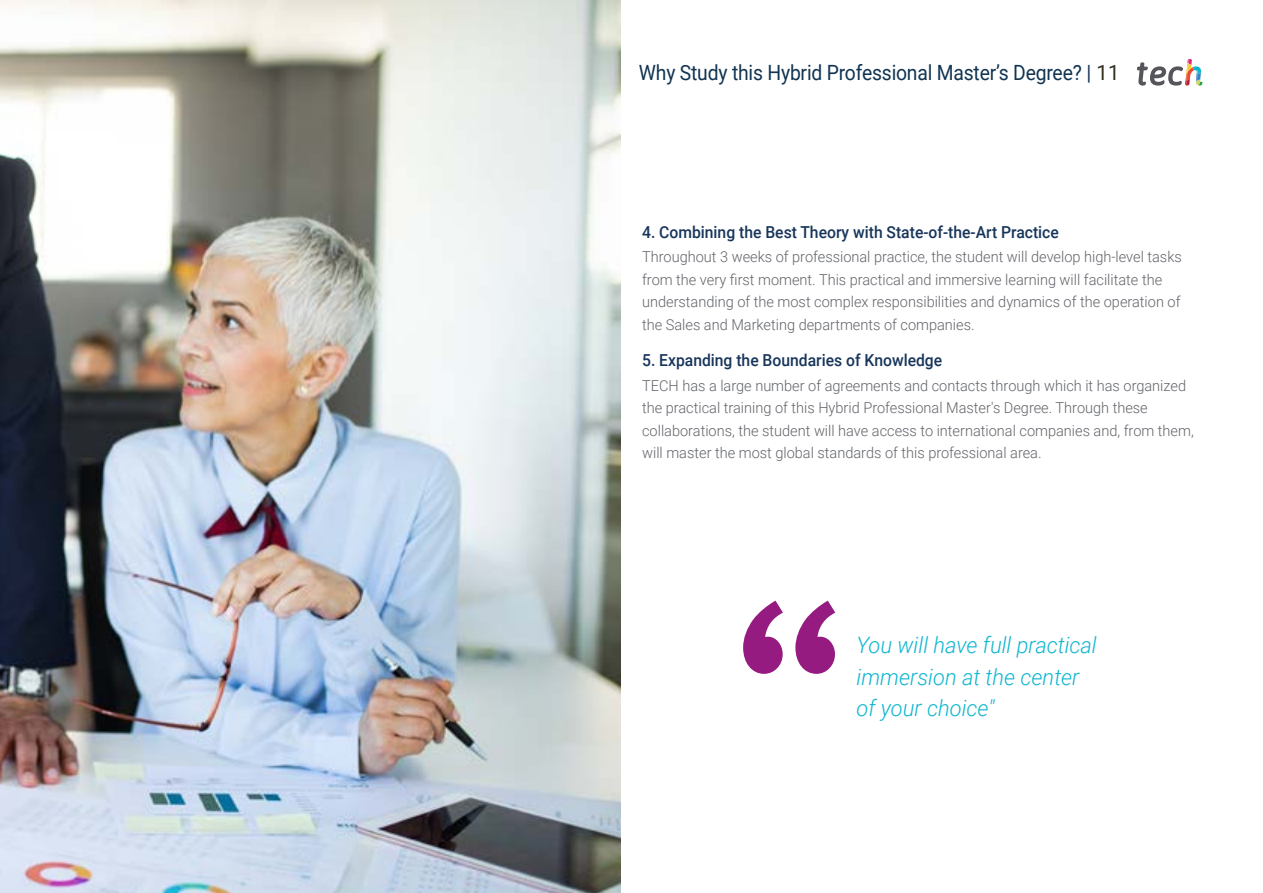
<style>
.page{position:relative;width:1263px;height:893px;background:#fff}
.page>*{position:absolute;margin:0;border:0;box-sizing:border-box;transform-origin:0 0}
.t1{font:italic 300 22.5px/31.5px "Roboto";color:#0fb6cf}
.t2{font:21px "Roboto";letter-spacing:-.01em;color:#113452;scale:.92 1}
.t3{font:500 16.5px "Roboto";color:#17355b;scale:.95 1}
.t4{font:300 15px/22.5px "Roboto";color:#61646a}
.s1{color:#17355b}
.s2{color:#312e20}
</style>
<div class="page">
<svg style="left:1137px;top:59px;width:65px;height:27px"></svg>
<img style="left:0;top:0;width:621px;height:893px">
<svg style="left:743px;top:601px;width:92px;height:73px"></svg>
<h2 class="t2" style="left:639px;top:57px;width:524px">Why Study this Hybrid Professional Master’s Degree? <span class="s1">|</span> <span class="s2">11</span></h2>
<p class="t3" style="left:642px;top:220px;width:440px">4. Combining the Best Theory with State-of-the-Art Practice</p>
<p class="t4" style="left:642px;top:245px;width:541px">Throughout 3 weeks of professional practice, the student will develop high-level tasks from the very first moment. This practical and immersive learning will facilitate the understanding of the most complex responsibilities and dynamics of the operation of the Sales and Marketing departments of companies.</p>
<p class="t3" style="left:642px;top:349px;width:317px">5. Expanding the Boundaries of Knowledge</p>
<p class="t4" style="left:642px;top:374px;width:553px">TECH has a large number of agreements and contacts through which it has organized the practical training of this Hybrid Professional Master's Degree. Through these collaborations, the student will have access to international companies and, from them, will master the most global standards of this professional area.</p>
<h1 class="t1" style="left:856px;top:629px;width:242px">You will have full practical immersion at the center of your choice"</h1>
</div>
